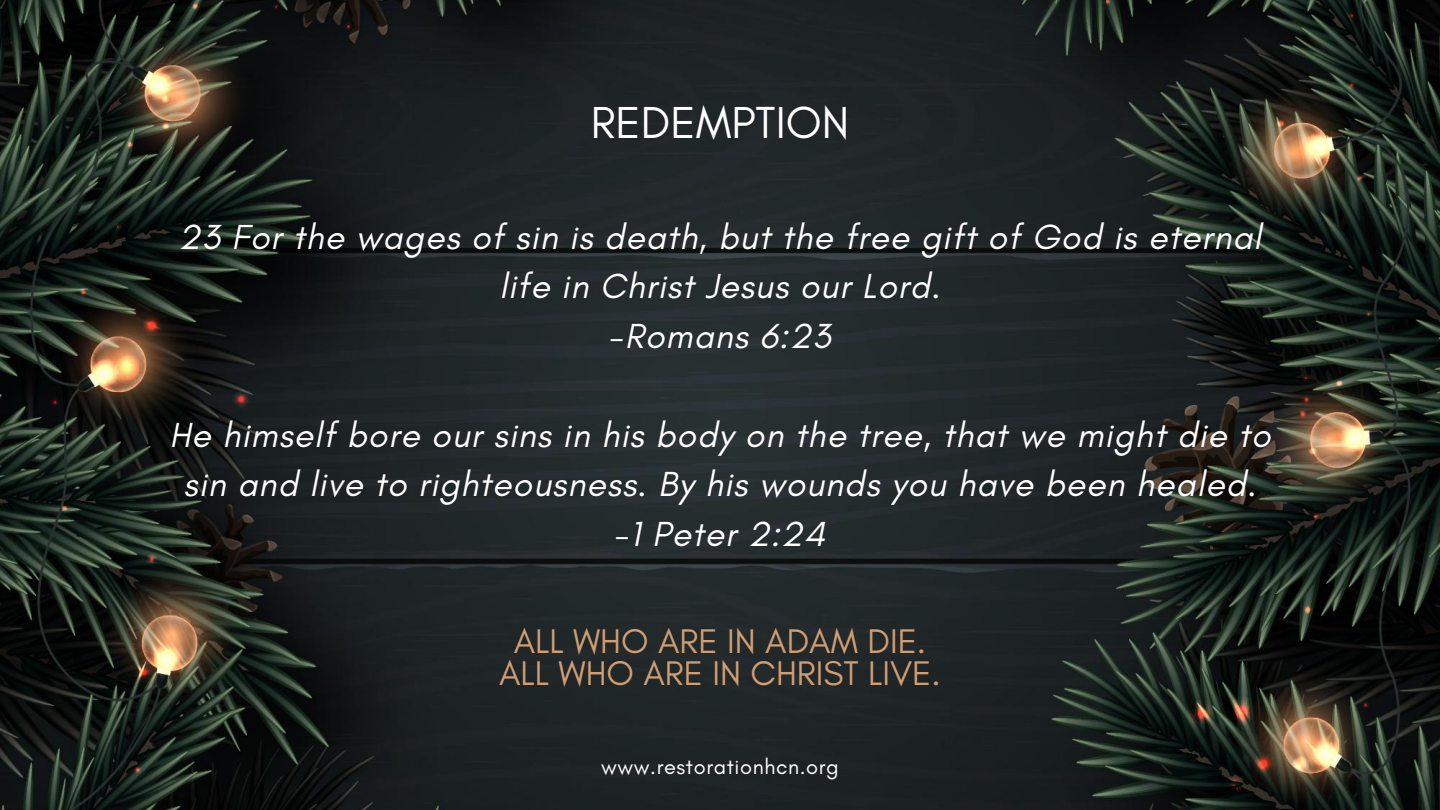
<style>
.page{position:relative;width:1440px;height:810px;background:#fff}
.page>*{position:absolute;margin:0;border:0;box-sizing:border-box;transform-origin:0 0}
.t1{font:45.6px "Glacial Indifference";color:#fff}
.t2{font:italic 35.5px/49.5px "Glacial Indifference";letter-spacing:.03em;color:#fff;text-align:center}
.t3{font:34.8px/32.2px "Glacial Indifference";color:#cf9e72;text-align:center}
.t4{font:21.8px "Glacial Indifference";letter-spacing:.03em;color:#fff}
</style>
<div class="page">
<img style="left:0;top:0;width:1440px;height:810px">
<p class="t1" style="left:591px;top:95px;width:260px">REDEMPTION</p>
<p class="t2" style="left:179px;top:212px;width:1084px">23 For the wages of sin is death, but the free gift of God is eternal life in Christ Jesus our Lord.<br>-Romans 6:23</p>
<p class="t2" style="left:169px;top:410px;width:1103px">He himself bore our sins in his body on the tree, that we might die to sin and live to righteousness. By his wounds you have been healed. -1 Peter 2:24</p>
<p class="t3" style="left:499px;top:625px;width:443px">ALL WHO ARE IN ADAM DIE.<br>ALL WHO ARE IN CHRIST LIVE.</p>
<p class="t4" style="left:601px;top:753px;width:239px">www.restorationhcn.org</p>
</div>
